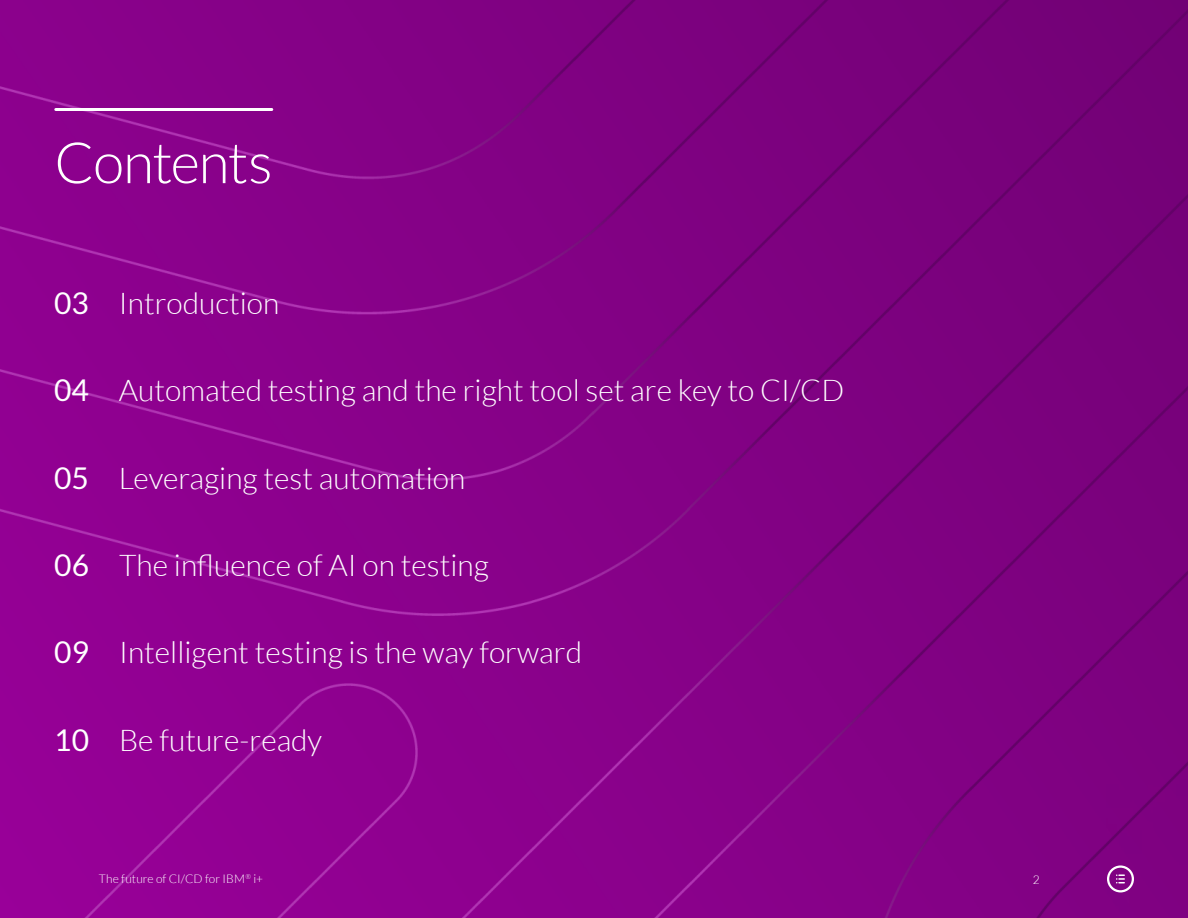
<style>
.page{position:relative;width:1188px;height:918px;background:#fff}
.page>*{position:absolute;margin:0;border:0;box-sizing:border-box;transform-origin:0 0}
.t1{font:300 57px "Lato";letter-spacing:-.025em;color:#fff}
.t2{font:300 30px "Lato";color:#fff}
.t3{font:300 12px "Lato";letter-spacing:.005em;color:#fff}
.s1{font-weight:400}
</style>
<div class="page">
<img style="left:0;top:0;width:1188px;height:918px">
<hr style="left:56px;top:108px;width:216px;height:3px;background:#fff">
<svg style="left:1116px;top:874px;width:8px;height:9px"></svg>
<div style="left:1107px;top:865px;width:27px;height:27px;border:2px solid #fff;border-radius:50%"></div>
<h1 class="t1" style="left:54px;top:132px;width:220px">Contents</h1>
<p class="t2" style="left:54px;top:287px;width:227px"><span class="s1">03</span> Introduction</p>
<p class="t2" style="left:54px;top:374px;width:792px"><span class="s1">04</span> Automated testing and the right tool set are key to CI/CD</p>
<p class="t2" style="left:54px;top:462px;width:413px"><span class="s1">05</span> Leveraging test automation</p>
<p class="t2" style="left:54px;top:549px;width:436px"><span class="s1">06</span> The influence of AI on testing</p>
<p class="t2" style="left:54px;top:637px;width:529px"><span class="s1">09</span> Intelligent testing is the way forward</p>
<p class="t2" style="left:54px;top:724px;width:269px"><span class="s1">10</span> Be future-ready</p>
<p class="t3" style="left:99px;top:873px;width:166px">The future of CI/CD for IBM<sup>®</sup> i+</p>
<p class="t3" style="left:1033px;top:873px;width:8px">2</p>
</div>
